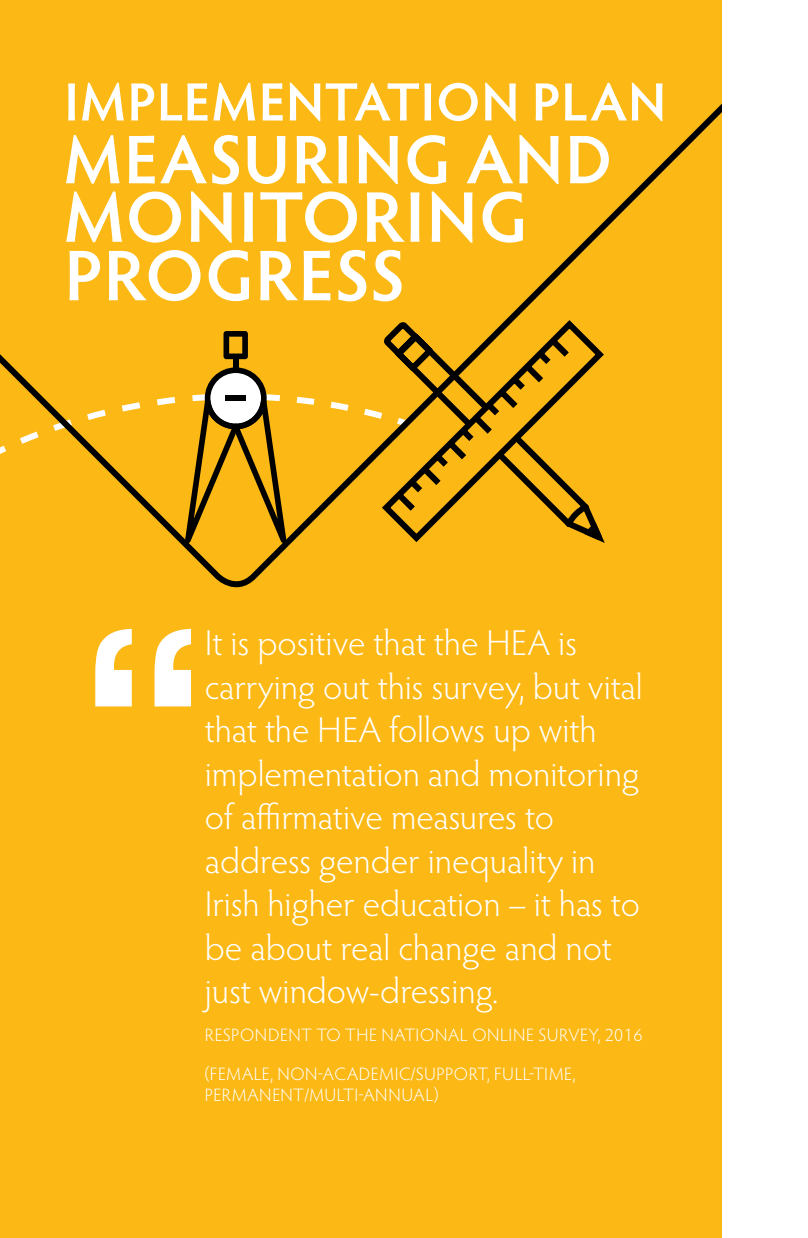
<style>
.page{position:relative;width:808px;height:1238px;background:#fff}
.page>*{position:absolute;margin:0;border:0;box-sizing:border-box;transform-origin:0 0}
.t1{font:600 72px/58.5px "Hypatia Sans Pro";letter-spacing:.015em;color:#fff}
.t2{font:600 69px "Hypatia Sans Pro";letter-spacing:.025em;color:#fff}
.t3{font:600 54px "Hypatia Sans Pro";letter-spacing:.015em;color:#fff}
.t4{font:300 36px/43.5px "Hypatia Sans Pro";color:#fff}
.t5{font:300 18px/38px "Hypatia Sans Pro";letter-spacing:.035em;color:#fff}
</style>
<div class="page">
<div style="left:0;top:0;width:808px;height:1237px;background:#fcb814"></div>
<svg style="left:95px;top:628px;width:96px;height:79px"></svg>
<svg style="left:0;top:48px;width:723px;height:546px"></svg>
<div style="left:723px;top:0;width:85px;height:1237px;background:#fff"></div>
<h3 class="t3" style="left:64px;top:64px;width:604px">IMPLEMENTATION PLAN</h3>
<h2 class="t2" style="left:64px;top:112px;width:549px">MEASURING AND</h2>
<h1 class="t1" style="left:64px;top:185px;width:465px">MONITORING<br>PROGRESS</h1>
<p class="t4" style="left:205px;top:620px;width:439px">It is positive that the HEA is carrying out this survey, but vital that the HEA follows up with implementation and monitoring of affirmative measures to address gender inequality in<br>Irish higher education – it has to be about real change and not just window-dressing.</p>
<p class="t5" style="left:205px;top:1015px;width:439px">RESPONDENT TO THE NATIONAL ONLINE SURVEY, 2016 (FEMALE, NON-ACADEMIC/SUPPORT, FULL-TIME,</p>
<p class="t5" style="left:205px;top:1074px;width:235px">PERMANENT/MULTI-ANNUAL)</p>
</div>
